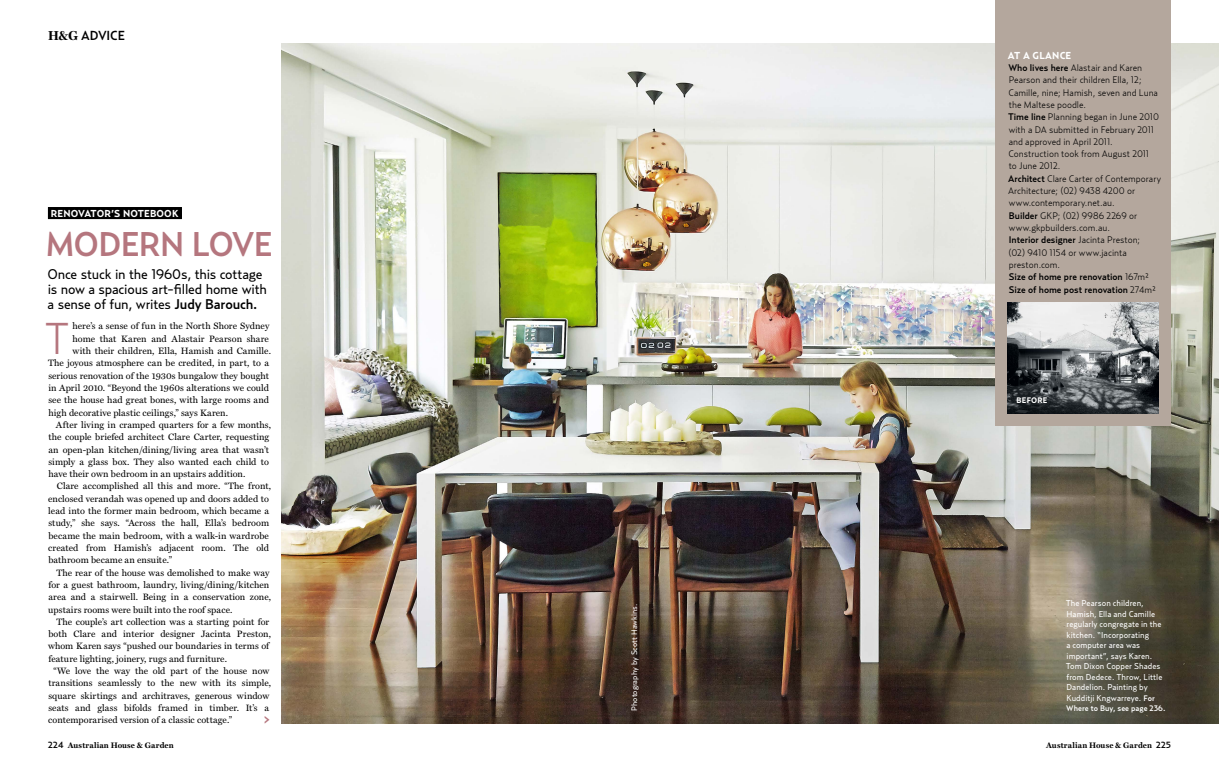
<style>
.page{position:relative;width:1219px;height:780px;background:#fff}
.page>*{position:absolute;margin:0;border:0;box-sizing:border-box;transform-origin:0 0}
.t1{font:300 44.1px "HG Relay";color:#b5767e}
.t2{font:500 34px "HG Relay";letter-spacing:-.03em;color:#b5767e}
.t3{font:500 15px "HG Relay";color:#b5767e}
.t4{font:14px/15px "HG Relay";letter-spacing:-.015em;color:#000}
.t5{font:500 13px "HG Relay";letter-spacing:-.01em;color:#000}
.t6{font:700 10px "HG Relay";letter-spacing:.01em;color:#fff}
.t7{font:300 9.5px/12.3px "HG Relay";letter-spacing:-.005em;color:#000}
.t8{font:9.2px "Miller Text";letter-spacing:.01em;color:#000}
.t9{font:8.5px/10.5px "HG Relay";color:#fff}
.t10{font:700 8px "Miller Text";letter-spacing:.02em;color:#000}
.t11{font:8px "HG Relay";color:#fff}
.t12{font:500 8px "HG Relay";letter-spacing:.005em;color:#fff}
.t13{font:700 8px "HG Relay";letter-spacing:.025em;color:#fff}
.s1{font-family:"Miller Display";font-weight:700}
.s2{font-weight:500}
.s3{font-weight:500;font-size:8px}
.s4{font-family:"HG Relay";font-weight:500;font-size:9px}
</style>
<div class="page">
<img style="left:282px;top:44px;width:937px;height:679px">
<div style="left:996px;top:0;width:175px;height:426px;background:#b4a79d"></div>
<img style="left:1008px;top:303px;width:151px;height:110px">
<div style="left:48px;top:207px;width:134px;height:12px;background:#000"></div>
<h3 class="t5" style="left:48px;top:28px;width:78px"><span class="s1">H&amp;G</span> ADVICE</h3>
<p class="t6" style="left:51px;top:207px;width:129px">RENOVATOR’S NOTEBOOK</p>
<h2 class="t2" style="left:46px;top:223px;width:229px">MODERN LOVE</h2>
<h3 class="t4" style="left:47px;top:266px;width:221px">Once stuck in the 1960s, this cottage is now a spacious art-filled home with a sense of fun, writes <span class="s2">Judy Barouch.</span></h3>
<h1 class="t1" style="left:44px;top:312px;width:27px">T</h1>
<p class="t8" style="left:73px;top:321px;width:198px">here’s a sense of fun in the North Shore Sydney</p>
<p class="t8" style="left:73px;top:333px;width:198px">home that Karen and Alastair Pearson share</p>
<p class="t8" style="left:72px;top:345px;width:200px">with their children, Ella, Hamish and Camille.</p>
<p class="t8" style="left:48px;top:358px;width:222px">The joyous atmosphere can be credited, in part, to a</p>
<p class="t8" style="left:48px;top:370px;width:222px">serious renovation of the 1930s bungalow they bought</p>
<p class="t8" style="left:48px;top:382px;width:222px">in April 2010. “Beyond the 1960s alterations we could</p>
<p class="t8" style="left:48px;top:394px;width:222px">see the house had great bones, with large rooms and</p>
<p class="t8" style="left:48px;top:407px;width:181px">high decorative plastic ceilings,” says Karen.</p>
<p class="t8" style="left:56px;top:419px;width:217px">After living in cramped quarters for a few months,</p>
<p class="t8" style="left:48px;top:431px;width:222px">the couple briefed architect Clare Carter, requesting</p>
<p class="t8" style="left:48px;top:444px;width:222px">an open-plan kitchen/dining/living area that wasn’t</p>
<p class="t8" style="left:48px;top:456px;width:222px">simply a glass box. They also wanted each child to</p>
<p class="t8" style="left:48px;top:468px;width:198px">have their own bedroom in an upstairs addition.</p>
<p class="t8" style="left:57px;top:481px;width:216px">Clare accomplished all this and more. “The front,</p>
<p class="t8" style="left:48px;top:493px;width:222px">enclosed verandah was opened up and doors added to</p>
<p class="t8" style="left:48px;top:505px;width:222px">lead into the former main bedroom, which became a</p>
<p class="t8" style="left:48px;top:517px;width:222px">study,” she says. “Across the hall, Ella’s bedroom</p>
<p class="t8" style="left:48px;top:530px;width:222px">became the main bedroom, with a walk-in wardrobe</p>
<p class="t8" style="left:48px;top:542px;width:222px">created from Hamish’s adjacent room. The old</p>
<p class="t8" style="left:48px;top:554px;width:125px">bathroom became an ensuite.”</p>
<p class="t8" style="left:57px;top:567px;width:214px">The rear of the house was demolished to make way</p>
<p class="t8" style="left:48px;top:579px;width:222px">for a guest bathroom, laundry, living/dining/kitchen</p>
<p class="t8" style="left:48px;top:591px;width:224px">area and a stairwell. Being in a conservation zone,</p>
<p class="t8" style="left:48px;top:604px;width:186px">upstairs rooms were built into the roof space.</p>
<p class="t8" style="left:57px;top:616px;width:214px">The couple’s art collection was a starting point for</p>
<p class="t8" style="left:48px;top:628px;width:224px">both Clare and interior designer Jacinta Preston,</p>
<p class="t8" style="left:48px;top:640px;width:222px">whom Karen says “pushed our boundaries in terms of</p>
<p class="t8" style="left:48px;top:653px;width:180px">feature lighting, joinery, rugs and furniture.</p>
<p class="t8" style="left:54px;top:665px;width:217px">“We love the way the old part of the house now</p>
<p class="t8" style="left:48px;top:677px;width:224px">transitions seamlessly to the new with its simple,</p>
<p class="t8" style="left:48px;top:690px;width:222px">square skirtings and architraves, generous window</p>
<p class="t8" style="left:48px;top:702px;width:222px">seats and glass bifolds framed in timber. It’s a</p>
<p class="t8" style="left:48px;top:714px;width:185px">contemporarised version of a classic cottage.”</p>
<h3 class="t3" style="left:263px;top:711px;width:8px">&gt;</h3>
<p class="t11" style="left:629px;top:711px;width:109px;rotate:-90deg">Photography by Scott Hawkins.</p>
<p class="t6" style="left:1008px;top:49px;width:65px">AT A GLANCE</p>
<p class="t7" style="left:1008px;top:61px;width:155px"><span class="s2">Who lives here</span> Alastair and Karen<br>Pearson and their children Ella, 12;<br>Camille, nine; Hamish, seven and Luna the Maltese poodle.<br><span class="s2">Time line</span> Planning began in June 2010 with a DA submitted in February 2011 and approved in April 2011.<br>Construction took from August 2011<br>to June 2012.<br><span class="s2">Architect</span> Clare Carter of Contemporary<br>Architecture; (02) 9438 4200 or www.contemporary.net.au.<br><span class="s2">Builder</span> GKP; (02) 9986 2269 or www.gkpbuilders.com.au.<br><span class="s2">Interior designer</span> Jacinta Preston;<br>(02) 9410 1154 or www.jacinta preston.com.<br><span class="s2">Size of home pre renovation</span> 167m²<br><span class="s2">Size of home post renovation</span> 274m²</p>
<p class="t13" style="left:1017px;top:395px;width:32px">BEFORE</p>
<p class="t9" style="left:1066px;top:598px;width:98px">The Pearson children,<br>Hamish, Ella and Camille regularly congregate in the kitchen. “Incorporating<br>a computer area was important”, says Karen.<br>Tom Dixon Copper Shades from Dedece. Throw, Little<br>Dandelion. Painting by<br>Kudditji Kngwarreye. <span class="s3">For</span></p>
<p class="t12" style="left:1066px;top:703px;width:101px">Where to Buy, see page 236.</p>
<p class="t10" style="left:48px;top:740px;width:127px"><span class="s4">224</span> Australian House &amp; Garden</p>
<p class="t10" style="left:1046px;top:740px;width:126px">Australian House &amp; Garden <span class="s4">225</span></p>
</div>
